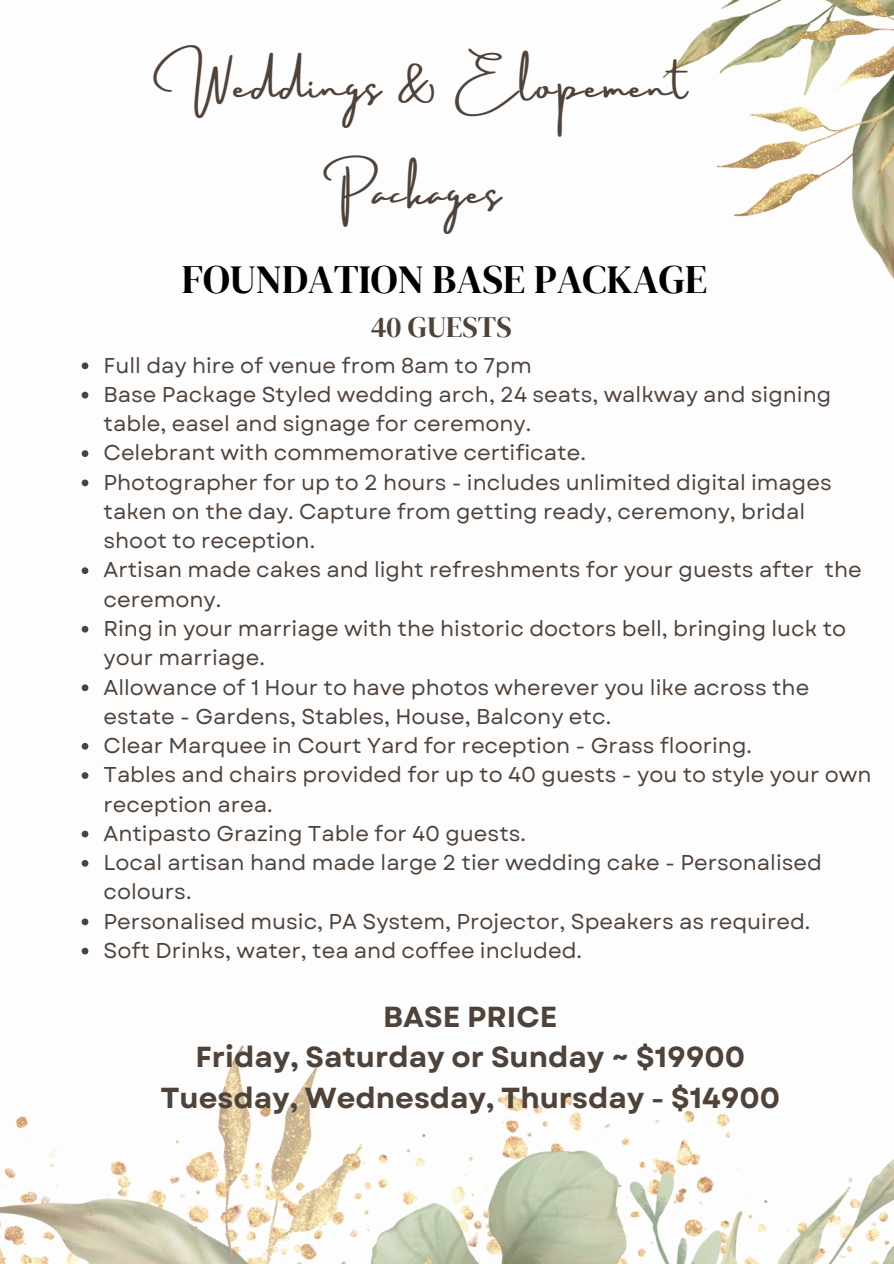
<style>
.page{position:relative;width:894px;height:1264px;background:#fff}
.page>*{position:absolute;margin:0;border:0;box-sizing:border-box;transform-origin:0 0}
.t1{font:39.9px "DM Serif Display";color:#000}
.t2{font:37.8px "Amsterdam Three";letter-spacing:.045em;color:#4f4339}
.t3{font:29.4px "DM Serif Display";color:#4f4339}
.t4{font:700 28.95px/40.5px "Garet";color:#4f4339;text-align:center}
.t5{font:21.45px/29.2px "Garet";color:#4f4339}
</style>
<div class="page">
<img style="left:662px;top:0;width:231px;height:278px">
<img style="left:0;top:1045px;width:893px;height:218px">
<svg style="left:82px;top:362px;width:6px;height:7px"></svg>
<svg style="left:82px;top:392px;width:6px;height:6px"></svg>
<svg style="left:82px;top:450px;width:6px;height:7px"></svg>
<svg style="left:82px;top:479px;width:6px;height:7px"></svg>
<svg style="left:82px;top:567px;width:6px;height:7px"></svg>
<svg style="left:82px;top:626px;width:6px;height:6px"></svg>
<svg style="left:82px;top:684px;width:6px;height:7px"></svg>
<svg style="left:82px;top:743px;width:6px;height:6px"></svg>
<svg style="left:82px;top:772px;width:6px;height:7px"></svg>
<svg style="left:82px;top:830px;width:6px;height:7px"></svg>
<svg style="left:82px;top:860px;width:6px;height:6px"></svg>
<svg style="left:82px;top:918px;width:6px;height:7px"></svg>
<svg style="left:82px;top:947px;width:6px;height:7px"></svg>
<p class="t2" style="left:155px;top:65px;width:532px">Weddings &amp; Elopement</p>
<h2 class="t2" style="left:341px;top:171px;width:161px">Packages</h2>
<p class="t1" style="left:182px;top:252px;width:527px">FOUNDATION BASE PACKAGE</p>
<p class="t3" style="left:370px;top:307px;width:142px">40 GUESTS</p>
<h2 class="t5" style="left:103px;top:350px;width:429px">Full day hire of venue from 8am to 7pm</h2>
<h1 class="t5" style="left:103px;top:380px;width:729px">Base Package Styled wedding arch, 24 seats, walkway and signing table, easel and signage for ceremony.</h1>
<p class="t5" style="left:103px;top:438px;width:484px">Celebrant with commemorative certificate.</p>
<p class="t5" style="left:103px;top:467px;width:729px">Photographer for up to 2 hours - includes unlimited digital images taken on the day. Capture from getting ready, ceremony, bridal shoot to reception.</p>
<p class="t5" style="left:103px;top:555px;width:759px">Artisan made cakes and light refreshments for your guests after the ceremony.</p>
<p class="t5" style="left:103px;top:614px;width:744px">Ring in your marriage with the historic doctors bell, bringing luck to your marriage.</p>
<p class="t5" style="left:103px;top:672px;width:707px">Allowance of 1 Hour to have photos wherever you like across the estate - Gardens, Stables, House, Balcony etc.</p>
<p class="t5" style="left:103px;top:731px;width:649px">Clear Marquee in Court Yard for reception - Grass flooring.</p>
<p class="t5" style="left:103px;top:760px;width:769px">Tables and chairs provided for up to 40 guests - you to style your own reception area.</p>
<p class="t5" style="left:103px;top:818px;width:424px">Antipasto Grazing Table for 40 guests.</p>
<p class="t5" style="left:103px;top:848px;width:719px">Local artisan hand made large 2 tier wedding cake - Personalised colours.</p>
<p class="t5" style="left:103px;top:906px;width:708px">Personalised music, PA System, Projector, Speakers as required.</p>
<p class="t5" style="left:103px;top:935px;width:480px">Soft Drinks, water, tea and coffee included.</p>
<p class="t4" style="left:160px;top:996px;width:621px">BASE PRICE<br>Friday, Saturday or Sunday ~ $19900<br>Tuesday, Wednesday, Thursday - $14900</p>
</div>
